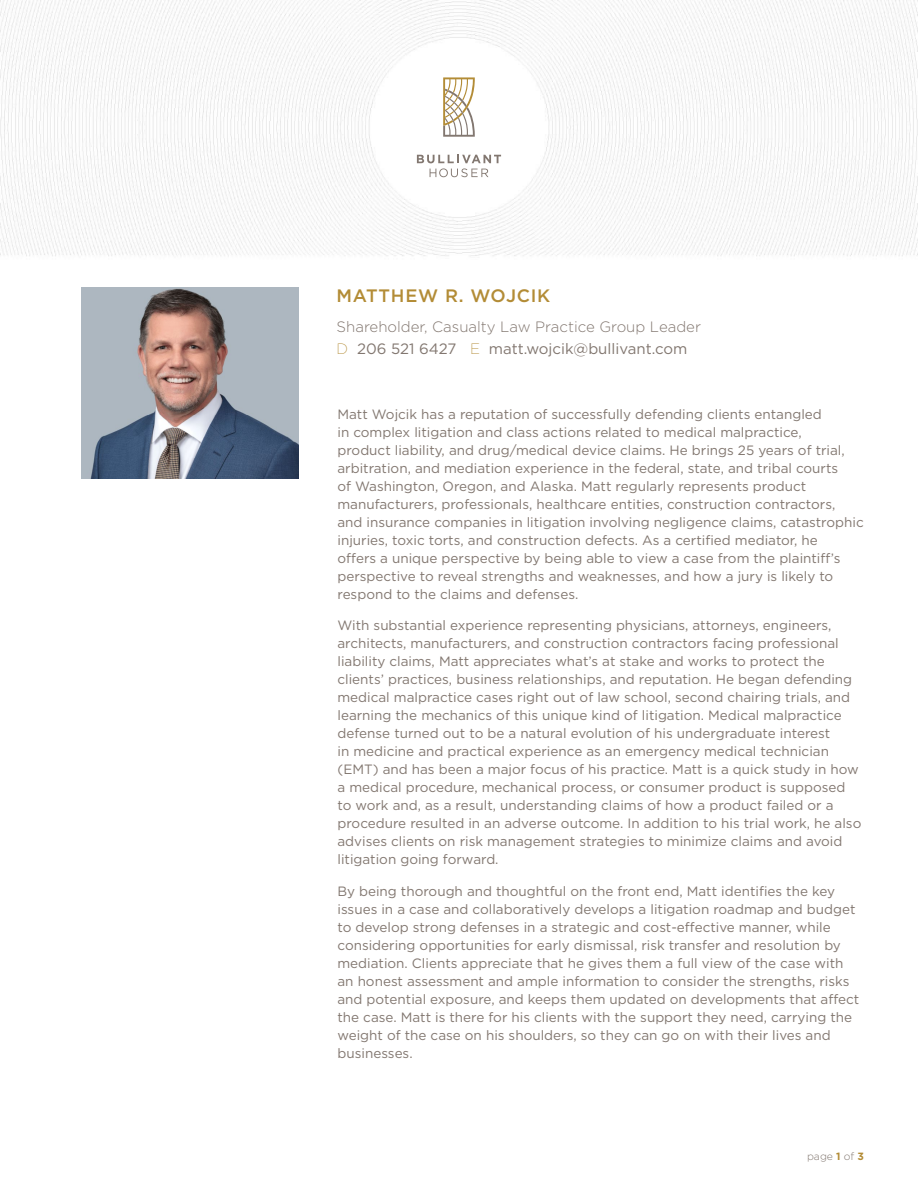
<style>
.page{position:relative;width:918px;height:1188px;background:#fff}
.page>*{position:absolute;margin:0;border:0;box-sizing:border-box;transform-origin:0 0}
.Bio_Name{font:500 18px "Gotham";letter-spacing:.04em;color:#b38c36}
.Bio_Title{font:300 15px "Gotham";color:#827770}
.Bio_Phone_Email{font:15px "Gotham";color:#827770}
.Bio_Body_Copy_Introd{font:13.5px/18px "Gotham";color:#827770}
.t1{font:300 10.5px "Gotham";color:#827770}
.s1{font-weight:200;color:#b38c36}
.s2{font-weight:700;color:#b38c36}
</style>
<div class="page">
<img style="left:81px;top:288px;width:218px;height:190px">
<img style="left:0;top:0;width:918px;height:256px">
<div style="left:376px;top:45px;width:166px;height:165px;background:#fff;border-radius:50%"></div>
<svg style="left:443px;top:77px;width:32px;height:60px"></svg>
<svg style="left:417px;top:155px;width:84px;height:22px"></svg>
<p class="Bio_Name" style="left:337px;top:284px;width:215px">MATTHEW R. WOJCIK</p>
<p class="Bio_Title" style="left:337px;top:317px;width:366px">Shareholder, Casualty Law Practice Group Leader</p>
<p class="Bio_Phone_Email" style="left:337px;top:339px;width:352px"><span class="s1">D</span> 206 521 6427 <span class="s1">E</span> matt.wojcik@bullivant.com</p>
<p class="Bio_Body_Copy_Introd" style="left:338px;top:405px;width:528px">Matt Wojcik has a reputation of successfully defending clients entangled<br>in complex litigation and class actions related to medical malpractice,<br>product liability, and drug/medical device claims. He brings 25 years of trial, arbitration, and mediation experience in the federal, state, and tribal courts<br>of Washington, Oregon, and Alaska. Matt regularly represents product manufacturers, professionals, healthcare entities, construction contractors, and insurance companies in litigation involving negligence claims, catastrophic injuries, toxic torts, and construction defects. As a certified mediator, he<br>offers a unique perspective by being able to view a case from the plaintiff’s perspective to reveal strengths and weaknesses, and how a jury is likely to respond to the claims and defenses.</p>
<p class="Bio_Body_Copy_Introd" style="left:338px;top:616px;width:525px">With substantial experience representing physicians, attorneys, engineers, architects, manufacturers, and construction contractors facing professional liability claims, Matt appreciates what’s at stake and works to protect the clients’ practices, business relationships, and reputation. He began defending medical malpractice cases right out of law school, second chairing trials, and learning the mechanics of this unique kind of litigation. Medical malpractice defense turned out to be a natural evolution of his undergraduate interest<br>in medicine and practical experience as an emergency medical technician (EMT) and has been a major focus of his practice. Matt is a quick study in how a medical procedure, mechanical process, or consumer product is supposed to work and, as a result, understanding claims of how a product failed or a procedure resulted in an adverse outcome. In addition to his trial work, he also advises clients on risk management strategies to minimize claims and avoid litigation going forward.</p>
<p class="Bio_Body_Copy_Introd" style="left:338px;top:882px;width:523px">By being thorough and thoughtful on the front end, Matt identifies the key issues in a case and collaboratively develops a litigation roadmap and budget to develop strong defenses in a strategic and cost-effective manner, while considering opportunities for early dismissal, risk transfer and resolution by mediation. Clients appreciate that he gives them a full view of the case with an honest assessment and ample information to consider the strengths, risks and potential exposure, and keeps them updated on developments that affect the case. Matt is there for his clients with the support they need, carrying the weight of the case on his shoulders, so they can go on with their lives and businesses.</p>
<p class="t1" style="left:807px;top:1150px;width:58px">page <span class="s2">1</span> of <span class="s2">3</span></p>
</div>
